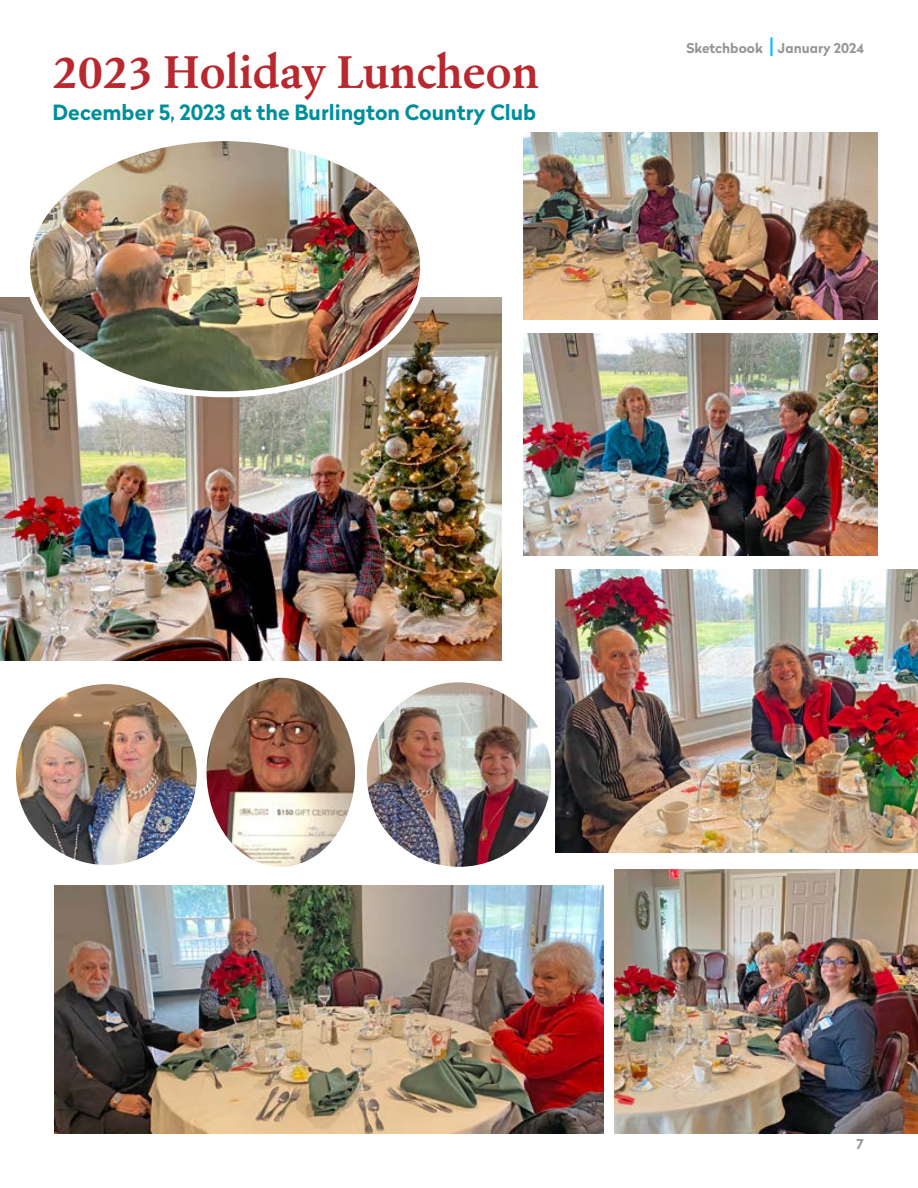
<style>
.page{position:relative;width:918px;height:1188px;background:#fff}
.page>*{position:absolute;margin:0;border:0;box-sizing:border-box;transform-origin:0 0}
.t1{font:700 45px "Erato";color:#b8292f}
.t2{font:700 21px "Radikal";color:#008f9a}
.t3{font:700 13.5px "Radikal";color:#939598}
.s1{font-weight:400;font-size:25.2px;color:#00c0f3}
</style>
<div class="page">
<img style="left:523px;top:133px;width:355px;height:187px">
<img style="left:0;top:297px;width:502px;height:363px">
<img style="left:556px;top:569px;width:362px;height:283px">
<img style="left:615px;top:869px;width:303px;height:265px">
<img style="left:54px;top:886px;width:550px;height:248px">
<img style="left:523px;top:333px;width:355px;height:223px">
<img style="left:14px;top:682px;width:185px;height:185px;border-radius:92px">
<div style="left:12px;top:680px;width:189px;height:189px;border:4px solid #fff;border-radius:50%"></div>
<img style="left:27px;top:142px;width:396px;height:252px">
<img style="left:367px;top:682px;width:184px;height:185px;border-radius:92px">
<img style="left:207px;top:678px;width:148px;height:189px">
<h1 class="t1" style="left:52px;top:42px;width:488px">2023 Holiday Luncheon</h1>
<p class="t2" style="left:52px;top:97px;width:485px">December 5, 2023 at the Burlington Country Club</p>
<p class="t3" style="left:686px;top:39px;width:179px">Sketchbook <span class="s1">I</span> January 2024</p>
<p class="t3" style="left:857px;top:1134px;width:9px">7</p>
</div>
